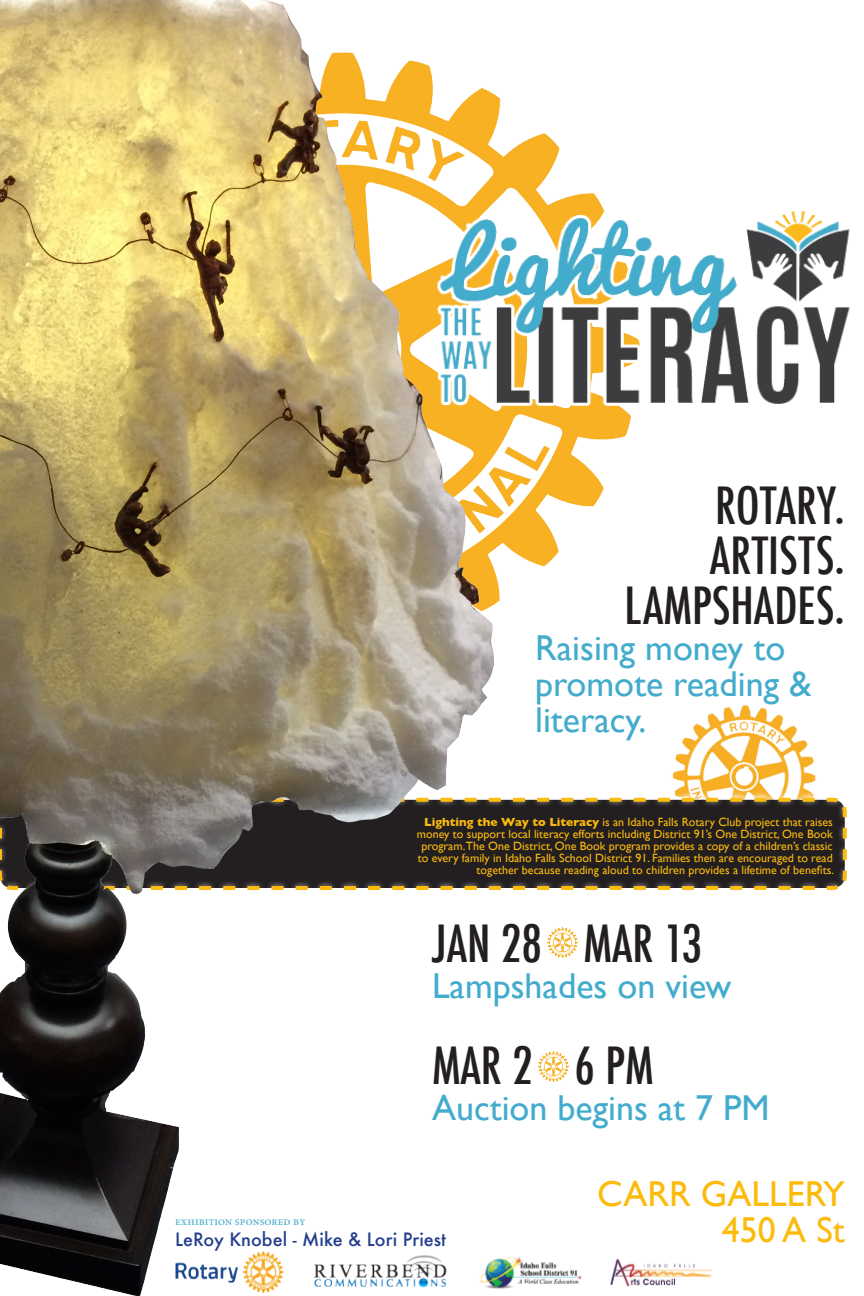
<style>
.page{position:relative;width:864px;height:1296px;background:#fff}
.page>*{position:absolute;margin:0;border:0;box-sizing:border-box;transform-origin:0 0}
.t1{font:500 condensed 50px "Futura";color:#231f20}
.t2{font:36px/36px "Gill Sans";color:#43accd}
.t3{font:36px "Gill Sans";color:#fcbb0c}
.t4{font:500 18px "Futura";color:#253f8e}
.t5{font:12px/12px "Gill Sans";color:#fcbb0c;text-align:right}
.t6{font:12px "Minion Pro";color:#43accd}
.s1{font-weight:700}
</style>
<div class="page">
<img style="left:672px;top:705px;width:144px;height:83px">
<svg style="left:493px;top:796px;width:354px;height:94px;background:#38322a"></svg>
<img style="left:493px;top:93px;width:111px;height:512px">
<img style="left:0;top:0;width:493px;height:1296px">
<img style="left:422px;top:176px;width:428px;height:269px">
<img style="left:175px;top:1243px;width:537px;height:49px">
<img style="left:548px;top:928px;width:29px;height:29px">
<img style="left:539px;top:1052px;width:29px;height:29px">
<p class="t1" style="left:715px;top:474px;width:131px">ROTARY.</p>
<p class="t1" style="left:710px;top:524px;width:136px">ARTISTS.</p>
<p class="t1" style="left:625px;top:574px;width:222px">LAMPSHADES.</p>
<p class="t2" style="left:535px;top:630px;width:278px">Raising money to promote reading &amp; literacy.</p>
<p class="t5" style="left:417px;top:816px;width:419px"><span class="s1">Lighting the Way to Literacy</span> is an Idaho Falls Rotary Club project that raises money to support local literacy efforts including District 91’s One District, One Book program.The One District, One Book program provides a copy of a children’s classic to every family in Idaho Falls School District 91. Families then are encouraged to read together because reading aloud to children provides a lifetime of benefits.</p>
<p class="t1" style="left:432px;top:912px;width:272px">JAN 28 MAR 13</p>
<p class="t2" style="left:432px;top:968px;width:301px">Lampshades on view</p>
<p class="t1" style="left:432px;top:1034px;width:223px">MAR 2 6 PM</p>
<p class="t2" style="left:432px;top:1090px;width:339px">Auction begins at 7 PM</p>
<p class="t6" style="left:175px;top:1213px;width:132px">exhibition sponsored by</p>
<p class="t4" style="left:175px;top:1227px;width:272px">LeRoy Knobel - Mike &amp; Lori Priest</p>
<p class="t3" style="left:597px;top:1173px;width:249px">CARR GALLERY</p>
<p class="t3" style="left:722px;top:1209px;width:124px">450 A St</p>
</div>
